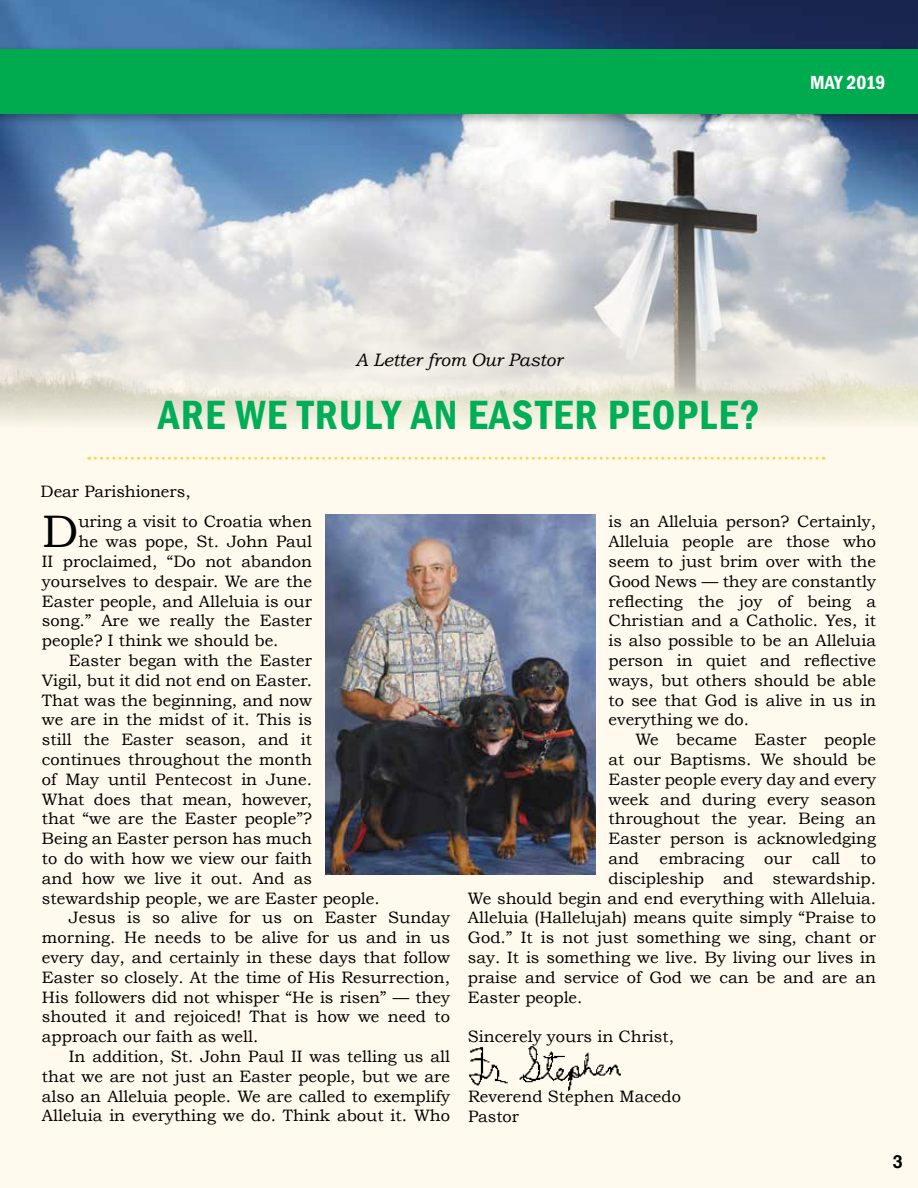
<style>
.page{position:relative;width:918px;height:1188px;background:#fffaed}
.page>*{position:absolute;margin:0;border:0;box-sizing:border-box;transform-origin:0 0}
.t1{font:45.6px "Bookman Old Style";color:#000}
.t2{font:600 condensed 42px "Franklin Gothic";letter-spacing:.03em;color:#00ae58}
.t3{font:600 condensed 19.5px "Franklin Gothic";letter-spacing:-.01em;color:#fff}
.t4{font:italic 18px "Bookman Old Style";letter-spacing:-.005em;color:#000}
.t5{font:700 18px "Helvetica";color:#000}
.t6{font:16.5px/19.8px "Bookman Old Style";color:#000;text-align:justify}
</style>
<div class="page">
<img style="left:0;top:0;width:918px;height:422px">
<div style="left:0;top:45px;width:918px;height:81px;background:#000;opacity:.3"></div>
<div style="left:0;top:50px;width:918px;height:64px;background:#00aa4f"></div>
<img style="left:469px;top:1046px;width:152px;height:45px">
<svg style="left:89px;top:457px;width:728px;height:3px"></svg>
<img style="left:326px;top:515px;width:269px;height:359px">
<p class="t3" style="left:810px;top:69px;width:77px">MAY 2019</p>
<p class="t4" style="left:355px;top:350px;width:209px">A Letter from Our Pastor</p>
<h2 class="t2" style="left:158px;top:386px;width:603px">ARE WE TRULY AN EASTER PEOPLE?</h2>
<p class="t6" style="left:40px;top:482px;width:152px">Dear Parishioners,</p>
<h1 class="t1" style="left:42px;top:506px;width:38px">D</h1>
<p class="t6" style="left:78px;top:512px;width:235px">uring a visit to Croatia when</p>
<p class="t6" style="left:78px;top:532px;width:235px">he was pope, St. John Paul</p>
<p class="t6" style="left:42px;top:552px;width:272px">II proclaimed, “Do not abandon</p>
<p class="t6" style="left:42px;top:571px;width:272px">yourselves to despair. We are the</p>
<p class="t6" style="left:42px;top:591px;width:272px">Easter people, and Alleluia is our</p>
<p class="t6" style="left:42px;top:611px;width:272px">song.” Are we really the Easter</p>
<p class="t6" style="left:42px;top:631px;width:238px">people? I think we should be.</p>
<p class="t6" style="left:69px;top:651px;width:245px">Easter began with the Easter</p>
<p class="t6" style="left:42px;top:670px;width:271px">Vigil, but it did not end on Easter.</p>
<p class="t6" style="left:42px;top:690px;width:272px">That was the beginning, and now</p>
<p class="t6" style="left:42px;top:710px;width:272px">we are in the midst of it. This is</p>
<p class="t6" style="left:42px;top:730px;width:272px">still the Easter season, and it</p>
<p class="t6" style="left:42px;top:750px;width:271px">continues throughout the month</p>
<p class="t6" style="left:42px;top:769px;width:272px">of May until Pentecost in June.</p>
<p class="t6" style="left:42px;top:789px;width:272px">What does that mean, however,</p>
<p class="t6" style="left:42px;top:809px;width:271px">that “we are the Easter people”?</p>
<p class="t6" style="left:42px;top:829px;width:272px">Being an Easter person has much</p>
<p class="t6" style="left:42px;top:849px;width:272px">to do with how we view our faith</p>
<p class="t6" style="left:42px;top:868px;width:272px">and how we live it out. And as</p>
<p class="t6" style="left:42px;top:888px;width:339px">stewardship people, we are Easter people.</p>
<p class="t6" style="left:69px;top:908px;width:382px">Jesus is so alive for us on Easter Sunday</p>
<p class="t6" style="left:42px;top:928px;width:410px">morning. He needs to be alive for us and in us</p>
<p class="t6" style="left:42px;top:948px;width:410px">every day, and certainly in these days that follow</p>
<p class="t6" style="left:42px;top:967px;width:410px">Easter so closely. At the time of His Resurrection,</p>
<p class="t6" style="left:42px;top:987px;width:410px">His followers did not whisper “He is risen” — they</p>
<p class="t6" style="left:42px;top:1007px;width:410px">shouted it and rejoiced! That is how we need to</p>
<p class="t6" style="left:42px;top:1027px;width:218px">approach our faith as well.</p>
<p class="t6" style="left:69px;top:1047px;width:383px">In addition, St. John Paul II was telling us all</p>
<p class="t6" style="left:42px;top:1066px;width:410px">that we are not just an Easter people, but we are</p>
<p class="t6" style="left:42px;top:1086px;width:409px">also an Alleluia people. We are called to exemplify</p>
<p class="t6" style="left:42px;top:1106px;width:410px">Alleluia in everything we do. Think about it. Who</p>
<p class="t6" style="left:609px;top:512px;width:269px">is an Alleluia person? Certainly, Alleluia people are those who seem to just brim over with the Good News — they are constantly reflecting the joy of being a Christian and a Catholic. Yes, it is also possible to be an Alleluia person in quiet and reflective ways, but others should be able to see that God is alive in us in everything we do.</p>
<p class="t6" style="left:636px;top:730px;width:242px">We became Easter people</p>
<p class="t6" style="left:609px;top:750px;width:269px">at our Baptisms. We should be</p>
<p class="t6" style="left:609px;top:769px;width:269px">Easter people every day and every</p>
<p class="t6" style="left:609px;top:789px;width:269px">week and during every season</p>
<p class="t6" style="left:609px;top:809px;width:269px">throughout the year. Being an</p>
<p class="t6" style="left:609px;top:829px;width:269px">Easter person is acknowledging</p>
<p class="t6" style="left:609px;top:849px;width:269px">and embracing our call to</p>
<p class="t6" style="left:609px;top:868px;width:269px">discipleship and stewardship.</p>
<p class="t6" style="left:468px;top:888px;width:410px">We should begin and end everything with Alleluia.</p>
<p class="t6" style="left:468px;top:908px;width:410px">Alleluia (Hallelujah) means quite simply “Praise to</p>
<p class="t6" style="left:468px;top:928px;width:410px">God.” It is not just something we sing, chant or</p>
<p class="t6" style="left:468px;top:948px;width:410px">say. It is something we live. By living our lives in</p>
<p class="t6" style="left:468px;top:967px;width:409px">praise and service of God we can be and are an</p>
<p class="t6" style="left:468px;top:987px;width:116px">Easter people.</p>
<p class="t6" style="left:468px;top:1027px;width:208px">Sincerely yours in Christ,</p>
<p class="t6" style="left:468px;top:1087px;width:214px">Reverend Stephen Macedo<br>Pastor</p>
<p class="t5" style="left:893px;top:1147px;width:12px">3</p>
</div>
